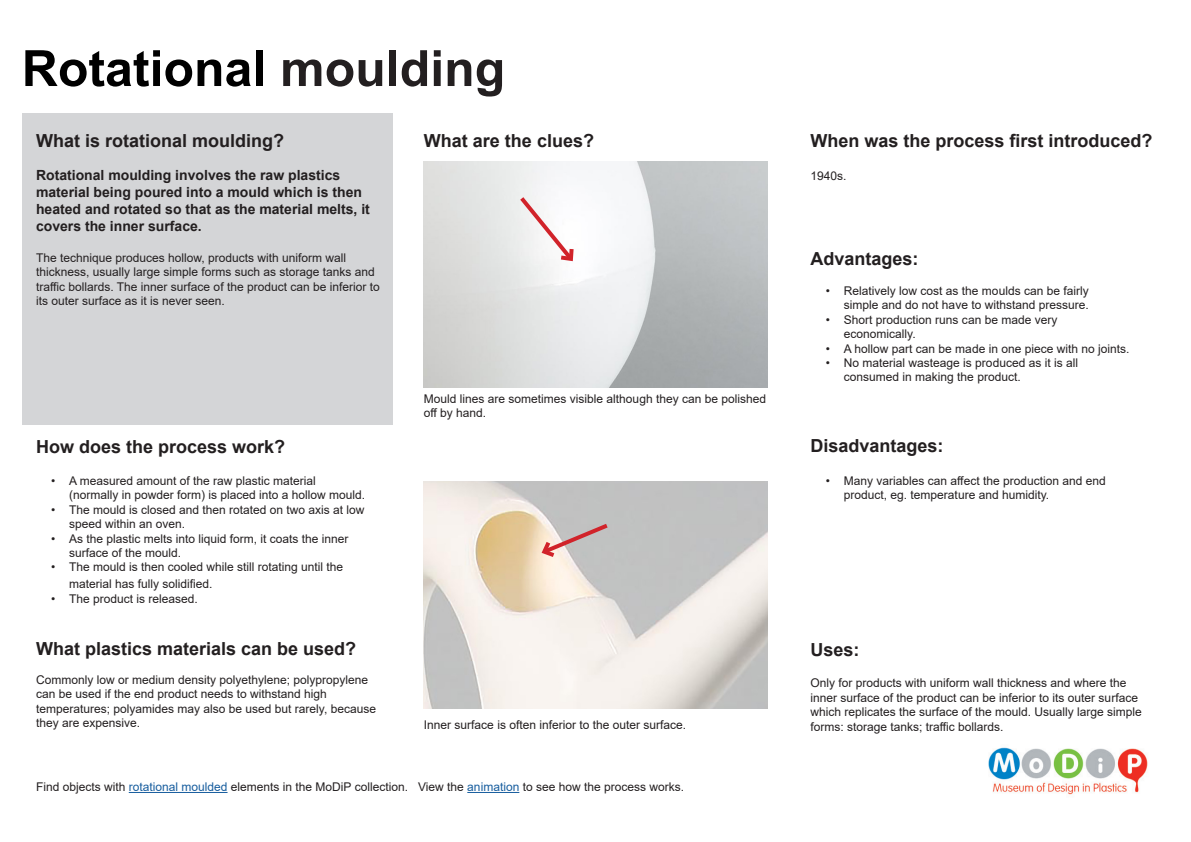
<style>
.page{position:relative;width:1191px;height:842px;background:#fff}
.page>*{position:absolute;margin:0;border:0;box-sizing:border-box;transform-origin:0 0}
.t1{font:700 50px "Arial";color:#000}
.t2{font:700 18px "Arial";color:#231f20}
.t3{font:700 14px/16.8px "Arial";color:#231f20}
.t4{font:12px/14.4px "Arial";color:#231f20}
.s1{color:#231f20}
.s2{color:#175d9e}
</style>
<div class="page">
<div style="left:22px;top:113px;width:370px;height:312px;background:#d4d5d7"></div>
<img style="left:988px;top:747px;width:160px;height:48px">
<img style="left:423px;top:161px;width:345px;height:227px">
<img style="left:424px;top:482px;width:344px;height:226px">
<hr style="left:129px;top:792px;width:98px;height:1px;background:#175d9e">
<hr style="left:467px;top:792px;width:52px;height:1px;background:#175d9e">
<svg style="left:516px;top:193px;width:60px;height:71px"></svg>
<svg style="left:539px;top:520px;width:73px;height:40px"></svg>
<p class="t1" style="left:22px;top:33px;width:485px">Rotational <span class="s1">moulding</span></p>
<p class="t2" style="left:36px;top:128px;width:250px">What is rotational moulding?</p>
<p class="t3" style="left:36px;top:167px;width:335px">Rotational moulding involves the raw plastics material being poured into a mould which is then heated and rotated so that as the material melts, it covers the inner surface.</p>
<p class="t4" style="left:36px;top:251px;width:345px">The technique produces hollow, products with uniform wall thickness, usually large simple forms such as storage tanks and traffic bollards. The inner surface of the product can be inferior to its outer surface as it is never seen.</p>
<p class="t2" style="left:424px;top:128px;width:172px">What are the clues?</p>
<p class="t2" style="left:36px;top:433px;width:251px">How does the process work?</p>
<p class="t4" style="left:69px;top:473px;width:298px;text-indent:-18px">• A measured amount of the raw plastic material (normally in powder form) is placed into a hollow mould.</p>
<p class="t4" style="left:69px;top:502px;width:297px;text-indent:-18px">• The mould is closed and then rotated on two axis at low speed within an oven.</p>
<p class="t4" style="left:69px;top:531px;width:281px;text-indent:-18px">• As the plastic melts into liquid form, it coats the inner surface of the mould.</p>
<p class="t4" style="left:69px;top:559px;width:276px;line-height:16.8px;text-indent:-18px">• The mould is then cooled while still rotating until the material has fully solidified.</p>
<p class="t4" style="left:51px;top:591px;width:148px">• The product is released.</p>
<p class="t2" style="left:36px;top:636px;width:322px">What plastics materials can be used?</p>
<p class="t4" style="left:36px;top:672px;width:334px">Commonly low or medium density polyethylene; polypropylene can be used if the end product needs to withstand high</p>
<p class="t4" style="left:36px;top:701px;width:341px">temperatures; polyamides may also be used but rarely, because they are expensive.</p>
<p class="t4" style="left:424px;top:391px;width:344px">Mould lines are sometimes visible although they can be polished off by hand.</p>
<p class="t4" style="left:424px;top:717px;width:264px">Inner surface is often inferior to the outer surface.</p>
<p class="t4" style="left:36px;top:780px;width:649px">Find objects with <span class="s2">rotational moulded</span> elements in the MoDiP collection. View the <span class="s2">animation</span> to see how the process works.</p>
<p class="t2" style="left:810px;top:128px;width:344px">When was the process first introduced?</p>
<p class="t4" style="left:810px;top:169px;width:38px">1940s.</p>
<p class="t2" style="left:810px;top:246px;width:110px">Advantages:</p>
<p class="t4" style="left:826px;top:284px;width:264px;text-align:right">• Relatively low cost as the moulds can be fairly simple and do not have to withstand pressure.</p>
<p class="t4" style="left:844px;top:312px;width:215px;text-indent:-18px">• Short production runs can be made very economically.</p>
<p class="t4" style="left:826px;top:341px;width:305px">• A hollow part can be made in one piece with no joints.</p>
<p class="t4" style="left:844px;top:356px;width:236px;text-indent:-18px">• No material wasteage is produced as it is all consumed in making the product.</p>
<p class="t2" style="left:810px;top:433px;width:135px">Disadvantages:</p>
<p class="t4" style="left:844px;top:473px;width:263px;text-indent:-18px">• Many variables can affect the production and end product, eg. temperature and humidity.</p>
<p class="t2" style="left:810px;top:637px;width:51px">Uses:</p>
<p class="t4" style="left:810px;top:676px;width:333px">Only for products with uniform wall thickness and where the inner surface of the product can be inferior to its outer surface which replicates the surface of the mould. Usually large simple forms: storage tanks; traffic bollards.</p>
</div>
